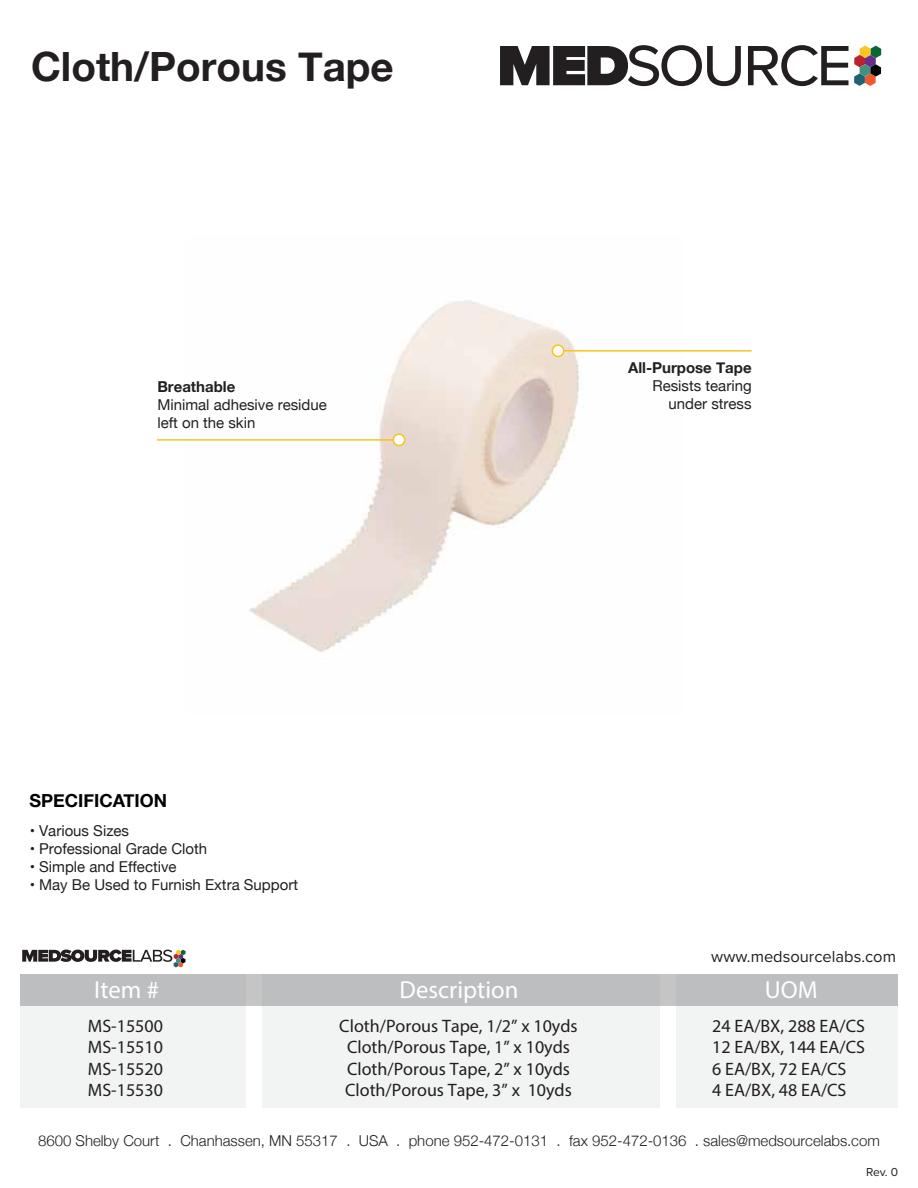
<style>
.page{position:relative;width:918px;height:1188px;background:#fff}
.page>*{position:absolute;margin:0;border:0;box-sizing:border-box;transform-origin:0 0}
.t1{font:700 40.35px "Helvetica Neue";color:#231f20}
.t2{font:24.75px "Myriad Pro";color:#fff}
.t3{font:18px/21.6px "Myriad Pro";color:#231f20}
.t4{font:700 18px "Helvetica Neue";color:#000}
.t5{font:16.5px "Proxima Nova";color:#231f20}
.t6{font:15px/18px "Helvetica Neue";color:#231f20;text-align:right}
.t7{font:300 15px "Helvetica Neue";color:#231f20}
.t8{font:700 15px "Helvetica Neue";color:#231f20}
.t9{font:12px "Proxima Nova";color:#231f20}
</style>
<div class="page">
<div style="left:20px;top:974px;width:226px;height:133px;background:#f2f3f3"></div>
<div style="left:263px;top:974px;width:397px;height:133px;background:#f2f3f3"></div>
<div style="left:676px;top:974px;width:222px;height:133px;background:#f2f3f3"></div>
<div style="left:20px;top:974px;width:878px;height:32px;background:#bdbebf"></div>
<svg style="left:22px;top:950px;width:164px;height:17px"></svg>
<svg style="left:500px;top:45px;width:381px;height:41px"></svg>
<img style="left:249px;top:301px;width:331px;height:351px">
<hr style="left:558px;top:350px;width:194px;height:2px;background:#f9c41f">
<svg style="left:552px;top:344px;width:12px;height:13px"></svg>
<hr style="left:157px;top:439px;width:242px;height:2px;background:#f9c41f">
<svg style="left:393px;top:433px;width:12px;height:13px"></svg>
<h1 class="t1" style="left:31px;top:35px;width:364px">Cloth/Porous Tape</h1>
<p class="t8" style="left:157px;top:375px;width:80px">Breathable</p>
<p class="t6" style="left:157px;top:396px;width:171px;text-align:left">Minimal adhesive residue left on the skin</p>
<p class="t4" style="left:29px;top:787px;width:139px">SPECIFICATION</p>
<p class="t6" style="left:30px;top:823px;width:101px">• Various Sizes</p>
<p class="t6" style="left:30px;top:841px;width:179px">• Professional Grade Cloth</p>
<p class="t6" style="left:30px;top:859px;width:148px">• Simple and Effective</p>
<p class="t6" style="left:30px;top:877px;width:270px">• May Be Used to Furnish Extra Support</p>
<p class="t8" style="left:628px;top:356px;width:125px">All-Purpose Tape</p>
<p class="t6" style="left:652px;top:377px;width:101px">Resists tearing under stress</p>
<p class="t5" style="left:711px;top:944px;width:186px">www.medsourcelabs.com</p>
<h2 class="t2" style="left:94px;top:975px;width:66px">Item #</h2>
<h2 class="t2" style="left:400px;top:975px;width:120px">Description</h2>
<h2 class="t2" style="left:765px;top:975px;width:54px">UOM</h2>
<p class="t3" style="left:339px;top:1014px;width:240px;text-align:center">Cloth/Porous Tape, 1/2” x 10yds<br>Cloth/Porous Tape, 1” x 10yds<br>Cloth/Porous Tape, 2” x 10yds<br>Cloth/Porous Tape, 3” x 10yds</p>
<p class="t3" style="left:88px;top:1014px;width:77px;text-align:justify">MS-15500<br>MS-15510<br>MS-15520<br>MS-15530</p>
<p class="t3" style="left:712px;top:1014px;width:154px">24 EA/BX, 288 EA/CS<br>12 EA/BX, 144 EA/CS<br>6 EA/BX, 72 EA/CS<br>4 EA/BX, 48 EA/CS</p>
<p class="t7" style="left:38px;top:1129px;width:843px">8600 Shelby Court . Chanhassen, MN 55317 . USA . phone 952-472-0131 . fax 952-472-0136 . sales@medsourcelabs.com</p>
<p class="t9" style="left:866px;top:1163px;width:33px">Rev. 0</p>
</div>
